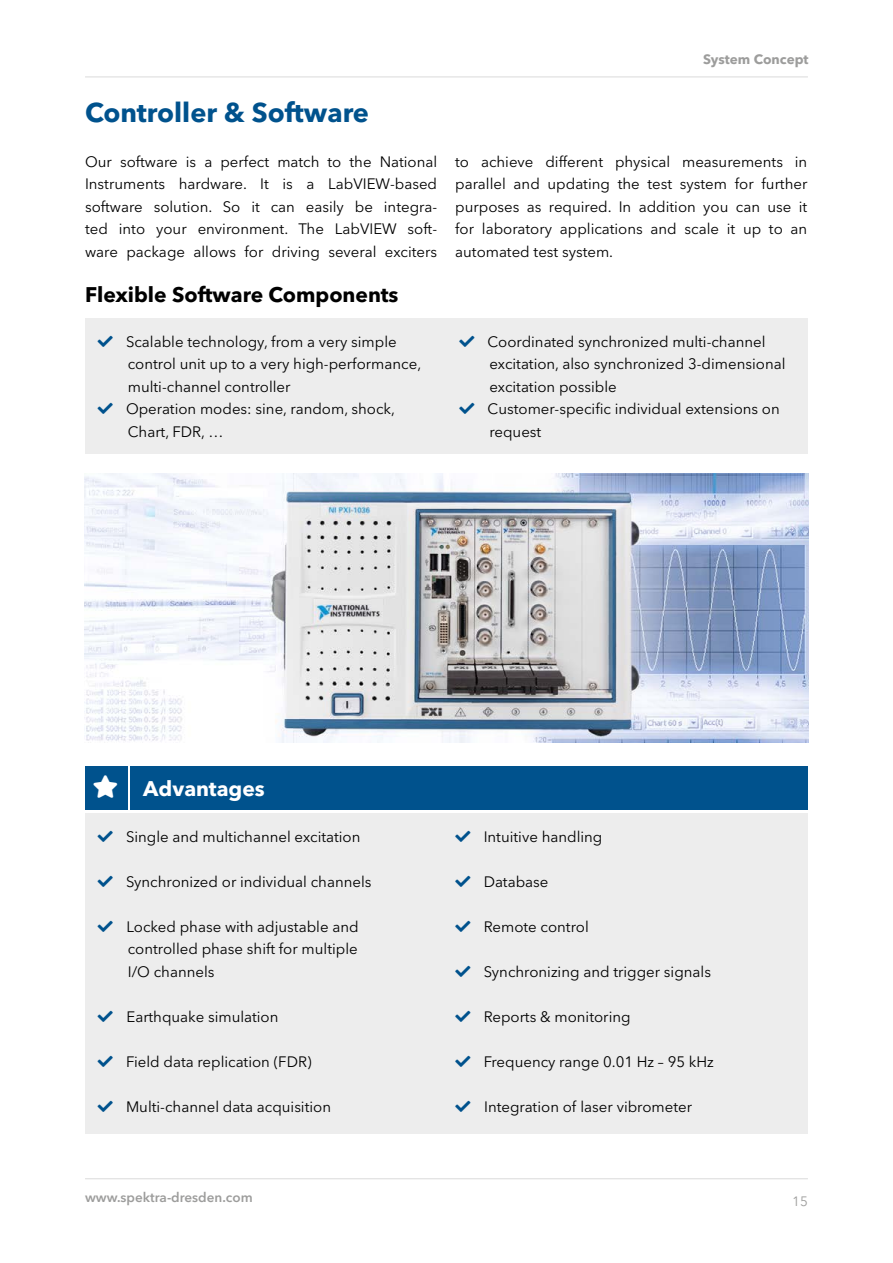
<style>
.page{position:relative;width:893px;height:1263px;background:#fff}
.page>*{position:absolute;margin:0;border:0;box-sizing:border-box;transform-origin:0 0}
.t1{font:700 27px "Avenir Next LT Pro";color:#00528d}
.t2{font:700 21px "Avenir Next LT Pro";color:#000}
.t3{font:700 21px "Avenir Next LT Pro";color:#fff}
.t4{font:15px/22.5px "Avenir Next LT Pro";color:#000}
.t5{font:600 13.5px "Avenir Next LT Pro";color:#9d9d9c}
.t6{font:700 13.5px "Avenir Next LT Pro";color:#9d9d9c}
.t7{font:13.5px "Avenir Next LT Pro";color:#9d9d9c}
.s1{color:#00528d}
</style>
<div class="page">
<hr style="left:85px;top:77px;width:723px;height:1px;background:#dadada">
<hr style="left:85px;top:1178px;width:723px;height:1px;background:#dadada">
<img style="left:85px;top:474px;width:724px;height:269px">
<div style="left:85px;top:814px;width:723px;height:320px;background:#ededed"></div>
<div style="left:85px;top:319px;width:722px;height:135px;background:#ededed"></div>
<div style="left:131px;top:766px;width:677px;height:44px;background:#00528d"></div>
<div style="left:85px;top:766px;width:43px;height:44px;background:#00528d"></div>
<p class="t6" style="left:703px;top:51px;width:107px">System Concept</p>
<h1 class="t1" style="left:85px;top:95px;width:286px">Controller &amp; Software</h1>
<p class="t4" style="left:85px;top:150px;width:354px;text-align:justify">Our software is a perfect match to the National Instruments hardware. It is a LabVIEW-based software solution. So it can easily be integra&shy;ted into your environment. The LabVIEW soft&shy;ware package allows for driving several exciters</p>
<p class="t4" style="left:455px;top:150px;width:354px;text-align:justify">to achieve different physical measurements in parallel and updating the test system for further purposes as required. In addition you can use it for laboratory applications and scale it up to an automated test system.</p>
<h2 class="t2" style="left:85px;top:281px;width:315px">Flexible Software Components</h2>
<p class="t4" style="left:128px;top:330px;width:295px;text-indent:-30px"><span class="s1">★</span> Scalable technology, from a very simple control unit up to a very high-performance, multi-channel controller</p>
<p class="t4" style="left:128px;top:398px;width:269px;text-indent:-30px"><span class="s1">★</span> Operation modes: sine, random, shock,<br>Chart, FDR, …</p>
<p class="t4" style="left:489px;top:330px;width:298px;text-indent:-30px"><span class="s1">★</span> Coordinated synchronized multi-channel excitation, also synchronized 3-dimensional excitation possible</p>
<p class="t4" style="left:489px;top:398px;width:292px;text-indent:-30px"><span class="s1">★</span> Customer-specific individual extensions on request</p>
<h2 class="t3" style="left:93px;top:776px;width:173px">▲▼ Advantages</h2>
<p class="t4" style="left:98px;top:825px;width:264px"><span class="s1">★</span> Single and multichannel excitation</p>
<p class="t4" style="left:98px;top:870px;width:275px"><span class="s1">★</span> Synchronized or individual channels</p>
<p class="t4" style="left:128px;top:915px;width:232px;text-align:justify;text-indent:-30px"><span class="s1">★</span> Locked phase with adjustable and controlled phase shift for multiple I/O channels</p>
<p class="t4" style="left:98px;top:1005px;width:182px"><span class="s1">★</span> Earthquake simulation</p>
<p class="t4" style="left:98px;top:1050px;width:215px"><span class="s1">★</span> Field data replication (FDR)</p>
<p class="t4" style="left:98px;top:1095px;width:235px"><span class="s1">★</span> Multi-channel data acquisition</p>
<p class="t4" style="left:455px;top:825px;width:148px"><span class="s1">★</span> Intuitive handling</p>
<p class="t4" style="left:455px;top:870px;width:94px"><span class="s1">★</span> Database</p>
<p class="t4" style="left:455px;top:915px;width:135px"><span class="s1">★</span> Remote control</p>
<p class="t4" style="left:455px;top:960px;width:257px"><span class="s1">★</span> Synchronizing and trigger signals</p>
<p class="t4" style="left:455px;top:1005px;width:177px"><span class="s1">★</span> Reports &amp; monitoring</p>
<p class="t4" style="left:455px;top:1050px;width:260px"><span class="s1">★</span> Frequency range 0.01 Hz – 95 kHz</p>
<p class="t4" style="left:455px;top:1095px;width:238px"><span class="s1">★</span> Integration of laser vibrometer</p>
<p class="t5" style="left:85px;top:1189px;width:169px">www.spektra-dresden.com</p>
<p class="t7" style="left:792px;top:1193px;width:17px">15</p>
</div>
